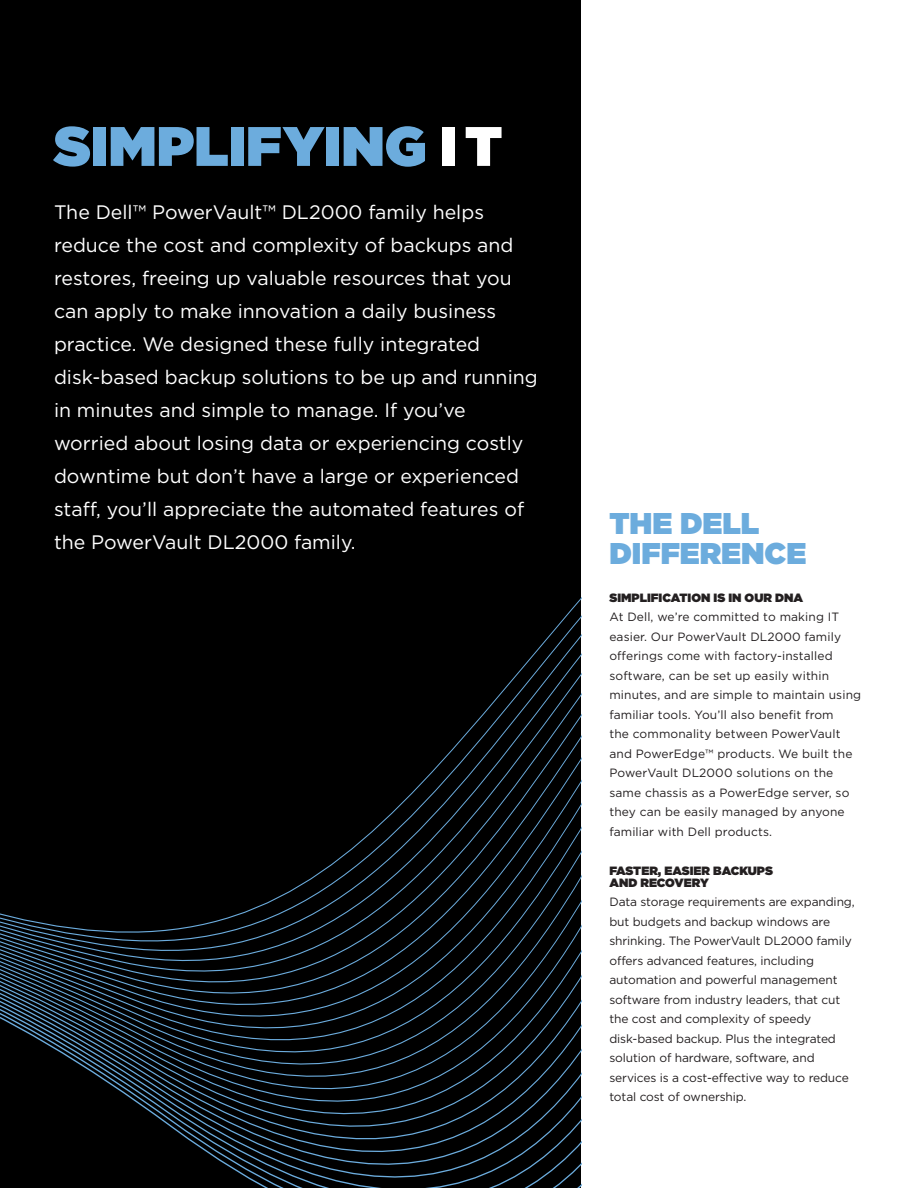
<style>
.page{position:relative;width:918px;height:1188px;background:#fff}
.page>*{position:absolute;margin:0;border:0;box-sizing:border-box;transform-origin:0 0}
.t1{font:900 55.5px "Gotham";color:#6cacdd}
.t2{font:900 30px "Gotham";color:#6cacdd}
._3_CallOut_text{font:19.5px/33px "Gotham";color:#fff}
._2_DellBlurb_body{font:12px/19.5px "Gotham";letter-spacing:.01em;color:#231f20}
._2_DellBlurb_body-2{font:12px/19.5px "Gotham";letter-spacing:-.01em;color:#231f20}
._2_DellBlurb_head{font:900 12px "Gotham";color:#231f20}
.s1{color:#fff}
</style>
<div class="page">
<div style="left:0;top:0;width:580px;height:1188px;background:#000"></div>
<svg style="left:0;top:540px;width:581px;height:648px"></svg>
<p class="t1" style="left:54px;top:106px;width:69px">SIMPLIFYI</p>
<p class="t1" style="left:341px;top:106px;width:162px">NG<span class="s1">IT</span></p>
<p class="_3_CallOut_text" style="left:54px;top:195px;width:485px">The Dell™ PowerVault™ DL2000 family helps reduce the cost and complexity of backups and restores, freeing up valuable resources that you can apply to make innovation a daily business practice. We designed these fully integrated disk-based backup solutions to be up and running in minutes and simple to manage. If you’ve worried about losing data or experiencing costly downtime but don’t have a large or experienced staff, you’ll appreciate the automated features of the PowerVault DL2000 family.</p>
<p class="t2" style="left:609px;top:502px;width:132px">THE DELL</p>
<p class="t2" style="left:609px;top:532px;width:198px">DIFFERENCE</p>
<p class="_2_DellBlurb_head" style="left:609px;top:589px;width:195px">SIMPLIFICATION IS IN OUR DNA</p>
<p class="_2_DellBlurb_body" style="left:609px;top:607px;width:253px">At Dell, we’re committed to making IT easier. Our PowerVault DL2000 family offerings come with factory-installed software, can be set up easily within minutes, and are simple to maintain using familiar tools. You’ll also benefit from<br>the commonality between PowerVault and PowerEdge™ products. We built the PowerVault DL2000 solutions on the same chassis as a PowerEdge server, so they can be easily managed by anyone familiar with Dell products.</p>
<p class="_2_DellBlurb_head" style="left:609px;top:862px;width:26px">FASTER</p>
<p class="_2_DellBlurb_head" style="left:658px;top:862px;width:117px">, EASIER BACKUPS</p>
<p class="_2_DellBlurb_head" style="left:609px;top:874px;width:101px">AND RECOVERY</p>
<p class="_2_DellBlurb_body-2" style="left:609px;top:892px;width:247px">Data storage requirements are expanding, but budgets and backup windows are shrinking. The PowerVault DL2000 family offers advanced features, including automation and powerful management software from industry leaders, that cut the cost and complexity of speedy disk-based backup. Plus the integrated solution of hardware, software, and services is a cost-effective way to reduce total cost of ownership.</p>
</div>
